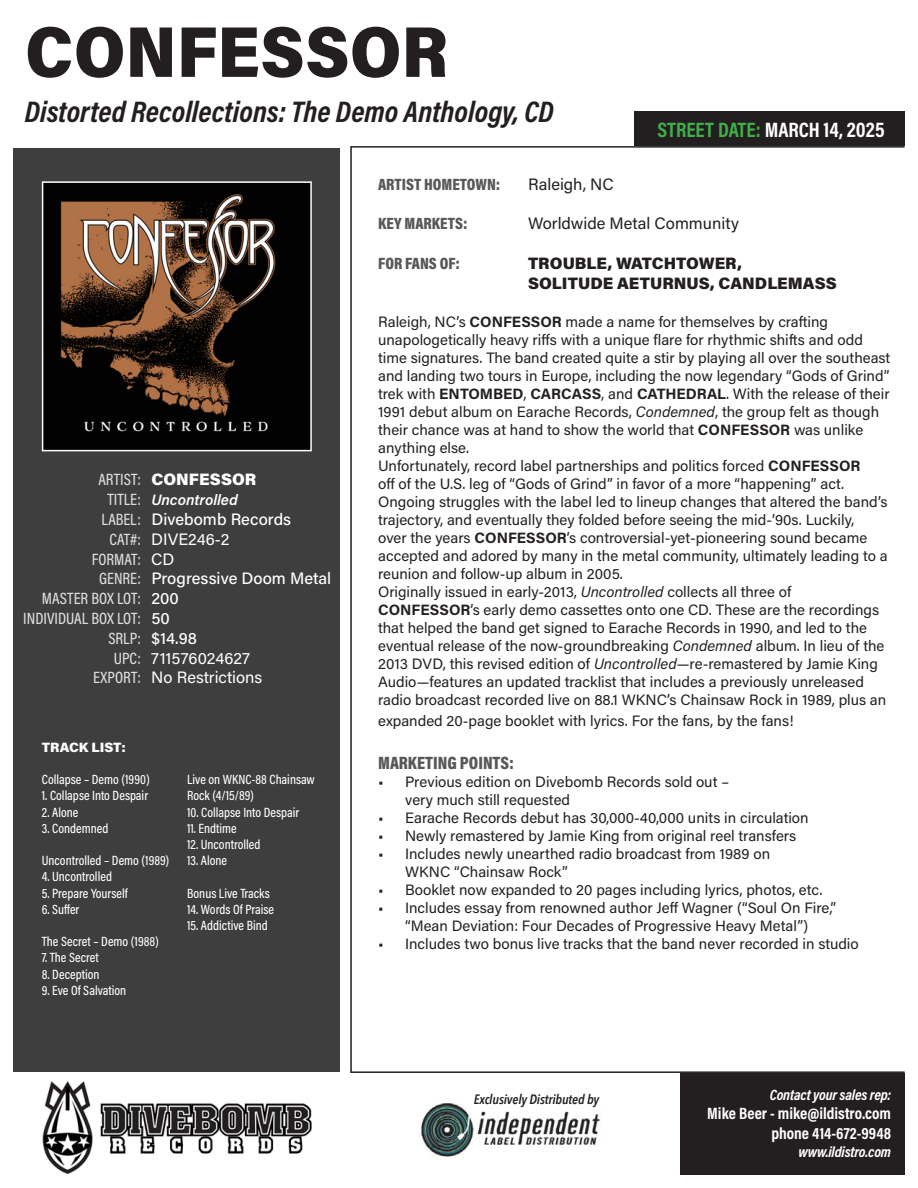
<style>
.page{position:relative;width:918px;height:1188px;background:#fff}
.page>*{position:absolute;margin:0;border:0;box-sizing:border-box;transform-origin:0 0}
.t1{font:900 72px "Acumin Pro Semi Cond";color:#231f20}
.t2{font:italic 700 30px "Acumin Pro Cond";color:#231f20}
.t3{font:700 21px "Acumin Pro Cond";color:#fff}
.t4{font:900 18px "Acumin Pro Cond";color:#57585a}
.t5{font:500 16.5px "Acumin Pro";color:#fff}
.t6{font:16.5px "Acumin Pro";color:#fff}
.t7{font:900 16.5px "Acumin Pro";color:#231f20}
.t8{font:500 16.5px "Acumin Pro Cond";color:#dcdddf}
.t9{font:700 16.5px "Acumin Pro Cond";color:#fff}
.t10{font:900 16.5px "Acumin Pro Cond";color:#57585a}
.t11{font:16.5px "Acumin Pro";color:#231f20}
.t12{font:900 16.5px "Acumin Pro";letter-spacing:.005em;color:#fff}
.t13{font:15px/18px "Acumin Pro";color:#231f20}
.t14{font:italic 700 15px "Acumin Pro Cond";letter-spacing:-.01em;color:#fff}
.t15{font:italic 600 15px "Acumin Pro";color:#fff}
.t16{font:500 13.5px/16.2px "Acumin Pro Cond";color:#fff}
.t17{font:italic 600 condensed 13.5px "Avenir Next LT Pro";letter-spacing:-.01em;color:#231f20}
.t18{font:900 13.5px "Acumin Pro";letter-spacing:-.005em;color:#fff}
.s1{color:#40ae49}
.s2{font-family:"Acumin Pro Cond";font-weight:500;color:#dcdddf}
.s3{font-family:"Acumin Pro Cond";font-weight:500;font-style:normal;font-size:16.5px;color:#dcdddf}
.s4{font-family:"Acumin Pro Cond";color:#dcdddf}
.s5{font-family:"Acumin Pro";font-weight:400;color:#fff}
.s6{font-family:"Acumin Pro";color:#fff}
.s7{font-weight:700}
.s8{font-style:italic}
</style>
<div class="page">
<div style="left:681px;top:1073px;width:224px;height:102px;background:#231f20"></div>
<div style="left:13px;top:148px;width:327px;height:923px;background:#3e3e3f"></div>
<img style="left:45px;top:184px;width:264px;height:264px">
<div style="left:42px;top:181px;width:270px;height:270px;border:2px solid #fff"></div>
<hr style="left:351px;top:1071px;width:554px;height:2px;background:#231f20">
<img style="left:420px;top:1103px;width:180px;height:54px">
<div style="left:635px;top:111px;width:270px;height:35px;background:#231f20"></div>
<hr style="left:351px;top:146px;width:554px;height:2px;background:#231f20">
<img style="left:42px;top:1081px;width:270px;height:93px">
<hr style="left:350px;top:146px;width:2px;height:927px;background:#231f20">
<p class="t1" style="left:25px;top:1px;width:425px">CONFESSOR</p>
<p class="t2" style="left:25px;top:92px;width:530px">Distorted Recollections: The Demo Anthology, CD</p>
<p class="t3" style="left:657px;top:116px;width:229px"><span class="s1">STREET DATE:</span> MARCH 14, 2025</p>
<p class="t12" style="left:98px;top:468px;width:159px"><span class="s2">ARTIST:</span> CONFESSOR</p>
<p class="t15" style="left:107px;top:489px;width:132px"><span class="s3">TITLE:</span> Uncontrolled</p>
<p class="t5" style="left:101px;top:508px;width:191px"><span class="s4">LABEL:</span> Divebomb Records</p>
<p class="t6" style="left:110px;top:528px;width:122px"><span class="s2">CAT#:</span> DIVE246-2</p>
<p class="t8" style="left:92px;top:548px;width:84px">FORMAT: <span class="s5">CD</span></p>
<p class="t5" style="left:99px;top:567px;width:234px"><span class="s4">GENRE:</span> Progressive Doom Metal</p>
<p class="t8" style="left:42px;top:588px;width:139px">MASTER BOX LOT: <span class="s6">200</span></p>
<p class="t8" style="left:23px;top:608px;width:148px">INDIVIDUAL BOX LOT: <span class="s6">50</span></p>
<p class="t5" style="left:108px;top:627px;width:90px"><span class="s4">SRLP:</span> $14.98</p>
<p class="t6" style="left:114px;top:646px;width:138px"><span class="s2">UPC:</span> 711576024627</p>
<p class="t6" style="left:93px;top:666px;width:171px"><span class="s2">EXPORT:</span> No Restrictions</p>
<p class="t18" style="left:42px;top:738px;width:86px">TRACK LIST:</p>
<p class="t16" style="left:42px;top:771px;width:110px">Collapse – Demo (1990)</p>
<p class="t16" style="left:42px;top:787px;width:108px">1. Collapse Into Despair</p>
<p class="t16" style="left:42px;top:804px;width:38px">2. Alone</p>
<p class="t16" style="left:42px;top:820px;width:68px">3. Condemned</p>
<p class="t16" style="left:42px;top:852px;width:129px">Uncontrolled – Demo (1989)</p>
<p class="t16" style="left:42px;top:868px;width:72px">4. Uncontrolled</p>
<p class="t16" style="left:42px;top:885px;width:87px">5. Prepare Yourself</p>
<p class="t16" style="left:42px;top:901px;width:39px">6. Suffer</p>
<p class="t16" style="left:42px;top:933px;width:119px">The Secret – Demo (1988)</p>
<p class="t16" style="left:42px;top:949px;width:59px">7. The Secret</p>
<p class="t16" style="left:42px;top:966px;width:59px">8. Deception</p>
<p class="t16" style="left:42px;top:982px;width:86px">9. Eve Of Salvation</p>
<p class="t16" style="left:187px;top:771px;width:129px">Live on WKNC-88 Chainsaw<br>Rock (4/15/89)</p>
<p class="t16" style="left:187px;top:804px;width:114px">10. Collapse Into Despair</p>
<p class="t16" style="left:187px;top:820px;width:51px">11. Endtime</p>
<p class="t16" style="left:187px;top:836px;width:75px">12. Uncontrolled</p>
<p class="t16" style="left:187px;top:852px;width:41px">13. Alone</p>
<p class="t16" style="left:187px;top:885px;width:84px">Bonus Live Tracks</p>
<p class="t16" style="left:187px;top:901px;width:89px">14. Words Of Praise</p>
<p class="t16" style="left:187px;top:917px;width:82px">15. Addictive Bind</p>
<p class="t10" style="left:378px;top:173px;width:124px">ARTIST HOMETOWN:</p>
<p class="t11" style="left:528px;top:173px;width:87px">Raleigh, NC</p>
<p class="t10" style="left:378px;top:213px;width:91px">KEY MARKETS:</p>
<p class="t11" style="left:528px;top:212px;width:212px">Worldwide Metal Community</p>
<p class="t10" style="left:378px;top:253px;width:83px">FOR FANS OF:</p>
<p class="t7" style="left:528px;top:252px;width:215px">TROUBLE, WATCHTOWER,</p>
<p class="t7" style="left:528px;top:271px;width:310px">SOLITUDE AETURNUS, CANDLEMASS</p>
<p class="t13" style="left:378px;top:312px;width:514px">Raleigh, NC’s <span class="s7">CONFESSOR</span> made a name for themselves by crafting unapologetically heavy riffs with a unique flare for rhythmic shifts and odd time signatures. The band created quite a stir by playing all over the southeast and landing two tours in Europe, including the now legendary “Gods of Grind” trek with <span class="s7">ENTOMBED</span>, <span class="s7">CARCASS</span>, and <span class="s7">CATHEDRAL</span>. With the release of their 1991 debut album on Earache Records, <span class="s8">Condemned</span>, the group felt as though their chance was at hand to show the world that <span class="s7">CONFESSOR</span> was unlike anything else.</p>
<p class="t13" style="left:378px;top:456px;width:511px">Unfortunately, record label partnerships and politics forced <span class="s7">CONFESSOR<br></span>off of the U.S. leg of “Gods of Grind” in favor of a more “happening” act.<br>Ongoing struggles with the label led to lineup changes that altered the band’s trajectory, and eventually they folded before seeing the mid-’90s. Luckily,<br>over the years <span class="s7">CONFESSOR</span>’s controversial-yet-pioneering sound became accepted and adored by many in the metal community, ultimately leading to a reunion and follow-up album in 2005.</p>
<p class="t13" style="left:378px;top:582px;width:510px">Originally issued in early-2013, <span class="s8">Uncontrolled</span> collects all three of <span class="s7">CONFESSOR</span>’s early demo cassettes onto one CD. These are the recordings that helped the band get signed to Earache Records in 1990, and led to the eventual release of the now-groundbreaking <span class="s8">Condemned</span> album. In lieu of the 2013 DVD, this revised edition of <span class="s8">Uncontrolled</span>—re-remastered by Jamie King Audio—features an updated tracklist that includes a previously unreleased radio broadcast recorded live on 88.1 WKNC’s Chainsaw Rock in 1989, plus an</p>
<p class="t13" style="left:378px;top:711px;width:417px">expanded 20-page booklet with lyrics. For the fans, by the fans!</p>
<p class="t4" style="left:378px;top:751px;width:137px">MARKETING POINTS:</p>
<p class="t13" style="left:378px;top:773px;width:352px">• Previous edition on Divebomb Records sold out –</p>
<p class="t13" style="left:405px;top:791px;width:167px">very much still requested</p>
<p class="t13" style="left:378px;top:809px;width:432px">• Earache Records debut has 30,000-40,000 units in circulation</p>
<p class="t13" style="left:378px;top:827px;width:420px">• Newly remastered by Jamie King from original reel transfers</p>
<p class="t13" style="left:378px;top:845px;width:394px">• Includes newly unearthed radio broadcast from 1989 on</p>
<p class="t13" style="left:405px;top:863px;width:164px">WKNC “Chainsaw Rock”</p>
<p class="t13" style="left:378px;top:881px;width:446px">• Booklet now expanded to 20 pages including lyrics, photos, etc.</p>
<p class="t13" style="left:378px;top:899px;width:460px">• Includes essay from renowned author Jeff Wagner (“Soul On Fire,”</p>
<p class="t13" style="left:405px;top:917px;width:404px">“Mean Deviation: Four Decades of Progressive Heavy Metal”)</p>
<p class="t13" style="left:378px;top:935px;width:482px">• Includes two bonus live tracks that the band never recorded in studio</p>
<p class="t17" style="left:474px;top:1091px;width:127px">Exclusively Distributed by</p>
<p class="t14" style="left:770px;top:1084px;width:123px">Contact your sales rep:</p>
<p class="t9" style="left:707px;top:1102px;width:185px">Mike Beer - mike@ildistro.com</p>
<p class="t9" style="left:771px;top:1122px;width:121px">phone 414-672-9948</p>
<p class="t14" style="left:799px;top:1142px;width:94px">www.ildistro.com</p>
</div>
